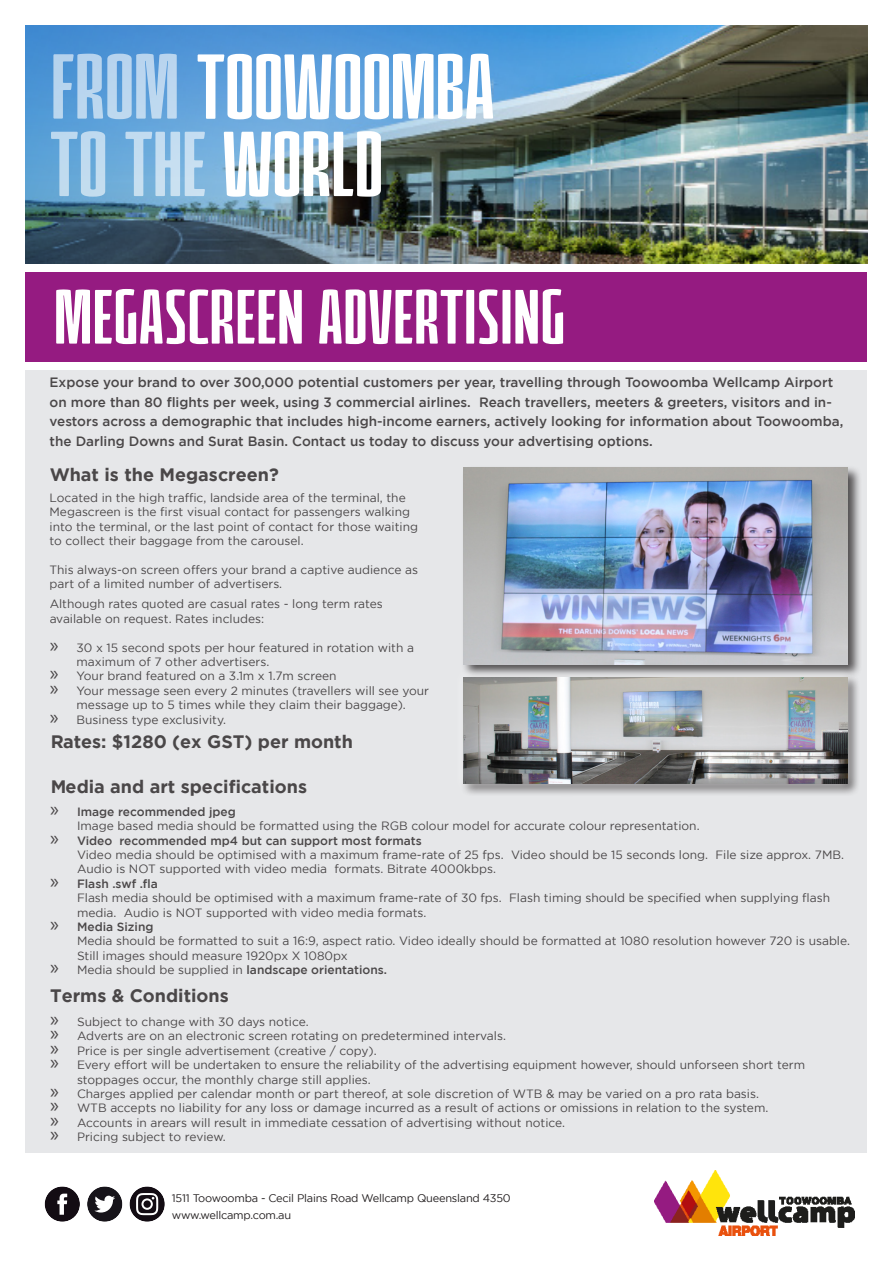
<style>
.page{position:relative;width:893px;height:1263px;background:#fff}
.page>*{position:absolute;margin:0;border:0;box-sizing:border-box;transform-origin:0 0}
.t1{font:69px "Grotesqa 4 F";color:#fff}
.t2{font:700 18px "Gotham";color:#231f20}
.t3{font:500 13.5px/19.5px "Gotham";color:#231f20}
.t4{font:12px/14.4px "Gotham";color:#231f20}
.t5{font:500 12px "Gotham";color:#231f20}
.t6{font:10.95px/17.1px "Gotham";letter-spacing:-.02em;color:#231f20}
.s1{font-family:"Myriad Pro";font-size:21px}
.s2{font-family:"Myriad Pro";font-weight:400;font-size:21px}
.s3{font-weight:500}
</style>
<div class="page">
<svg style="left:45px;top:1186px;width:35px;height:36px"></svg>
<svg style="left:87px;top:1186px;width:35px;height:36px"></svg>
<svg style="left:129px;top:1186px;width:36px;height:36px"></svg>
<img style="left:654px;top:1170px;width:201px;height:65px">
<div style="left:26px;top:272px;width:841px;height:89px;background:#951b81"></div>
<div style="left:26px;top:370px;width:841px;height:782px;background:#e6e7e9"></div>
<div style="left:462px;top:465px;width:400px;height:213px;background:#231f20;opacity:.75"></div>
<img style="left:464px;top:468px;width:384px;height:196px">
<img style="left:26px;top:26px;width:841px;height:238px">
<svg style="left:224px;top:131px;width:157px;height:66px"></svg>
<svg style="left:51px;top:131px;width:154px;height:66px;background:#95c2e4"></svg>
<svg style="left:53px;top:54px;width:124px;height:65px;background:#98c1e6"></svg>
<svg style="left:198px;top:54px;width:295px;height:65px"></svg>
<div style="left:460px;top:673px;width:400px;height:123px;background:#dddee0"></div>
<div style="left:454px;top:667px;width:403px;height:126px;background:#fff;opacity:.75"></div>
<img style="left:464px;top:677px;width:384px;height:107px">
<p class="t1" style="left:54px;top:279px;width:513px">MEGASCREEN ADVERTISING</p>
<p class="t3" style="left:50px;top:372px;width:795px">Expose your brand to over 300,000 potential customers per year, travelling through Toowoomba Wellcamp Airport on more than 80 flights per week, using 3 commercial airlines. Reach travellers, meeters &amp; greeters, visitors and in&shy;vestors across a demographic that includes high-income earners, actively looking for information about Toowoomba, the Darling Downs and Surat Basin. Contact us today to discuss your advertising options.</p>
<h2 class="t2" style="left:50px;top:464px;width:231px">What is the Megascreen?</h2>
<p class="t4" style="left:50px;top:490px;width:370px">Located in the high traffic, landside area of the terminal, the Megascreen is the first visual contact for passengers walking into the terminal, or the last point of contact for those waiting to collect their baggage from the carousel.</p>
<p class="t4" style="left:50px;top:562px;width:370px">This always-on screen offers your brand a captive audience as part of a limited number of advertisers.</p>
<p class="t4" style="left:50px;top:597px;width:335px">Although rates quoted are casual rates - long term rates available on request. Rates includes:</p>
<p class="t4" style="left:50px;top:640px;width:366px"><span class="s1">»</span> 30 x 15 second spots per hour featured in rotation with a</p>
<p class="t4" style="left:77px;top:654px;width:194px">maximum of 7 other advertisers.</p>
<p class="t4" style="left:50px;top:669px;width:289px"><span class="s1">»</span> Your brand featured on a 3.1m x 1.7m screen</p>
<p class="t4" style="left:50px;top:683px;width:381px"><span class="s1">»</span> Your message seen every 2 minutes (travellers will see your</p>
<p class="t4" style="left:77px;top:697px;width:331px">message up to 5 times while they claim their baggage).</p>
<p class="t4" style="left:50px;top:712px;width:178px"><span class="s1">»</span> Business type exclusivity.</p>
<h2 class="t2" style="left:50px;top:731px;width:304px">Rates: $1280 (ex GST) per month</h2>
<h2 class="t2" style="left:50px;top:776px;width:259px">Media and art specifications</h2>
<p class="t5" style="left:50px;top:805px;width:187px"><span class="s2">»</span> Image recommended jpeg</p>
<p class="t4" style="left:77px;top:819px;width:624px">Image based media should be formatted using the RGB colour model for accurate colour representation.</p>
<p class="t5" style="left:50px;top:833px;width:373px"><span class="s2">»</span> Video recommended mp4 but can support most formats</p>
<p class="t4" style="left:77px;top:847px;width:768px">Video media should be optimised with a maximum frame-rate of 25 fps. Video should be 15 seconds long. File size approx. 7MB.</p>
<p class="t4" style="left:77px;top:862px;width:420px">Audio is NOT supported with video media formats. Bitrate 4000kbps.</p>
<p class="t5" style="left:50px;top:877px;width:109px"><span class="s2">»</span> Flash .swf .fla</p>
<p class="t4" style="left:77px;top:891px;width:755px">Flash media should be optimised with a maximum frame-rate of 30 fps. Flash timing should be specified when supplying flash</p>
<p class="t4" style="left:77px;top:905px;width:351px">media. Audio is NOT supported with video media formats.</p>
<p class="t5" style="left:50px;top:920px;width:105px"><span class="s2">»</span> Media Sizing</p>
<p class="t4" style="left:77px;top:934px;width:774px">Media should be formatted to suit a 16:9, aspect ratio. Video ideally should be formatted at 1080 resolution however 720 is usable.</p>
<p class="t4" style="left:77px;top:948px;width:272px">Still images should measure 1920px X 1080px</p>
<p class="t4" style="left:50px;top:963px;width:339px"><span class="s1">»</span> Media should be supplied in <span class="s3">landscape orientations.</span></p>
<h2 class="t2" style="left:50px;top:985px;width:180px">Terms &amp; Conditions</h2>
<p class="t4" style="left:50px;top:1014px;width:260px"><span class="s1">»</span> Subject to change with 30 days notice.</p>
<p class="t4" style="left:50px;top:1029px;width:457px"><span class="s1">»</span> Adverts are on an electronic screen rotating on predetermined intervals.</p>
<p class="t4" style="left:50px;top:1043px;width:328px"><span class="s1">»</span> Price is per single advertisement (creative / copy).</p>
<p class="t4" style="left:50px;top:1057px;width:757px"><span class="s1">»</span> Every effort will be undertaken to ensure the reliability of the advertising equipment however, should unforseen short term</p>
<p class="t4" style="left:77px;top:1072px;width:295px">stoppages occur, the monthly charge still applies.</p>
<p class="t4" style="left:50px;top:1086px;width:710px"><span class="s1">»</span> Charges applied per calendar month or part thereof, at sole discretion of WTB &amp; may be varied on a pro rata basis.</p>
<p class="t4" style="left:50px;top:1101px;width:720px"><span class="s1">»</span> WTB accepts no liability for any loss or damage incurred as a result of actions or omissions in relation to the system.</p>
<p class="t4" style="left:50px;top:1115px;width:517px"><span class="s1">»</span> Accounts in arears will result in immediate cessation of advertising without notice.</p>
<p class="t4" style="left:50px;top:1129px;width:177px"><span class="s1">»</span> Pricing subject to review.</p>
<p class="t6" style="left:172px;top:1190px;width:340px">1511 Toowoomba - Cecil Plains Road Wellcamp Queensland 4350 www.wellcamp.com.au</p>
</div>
